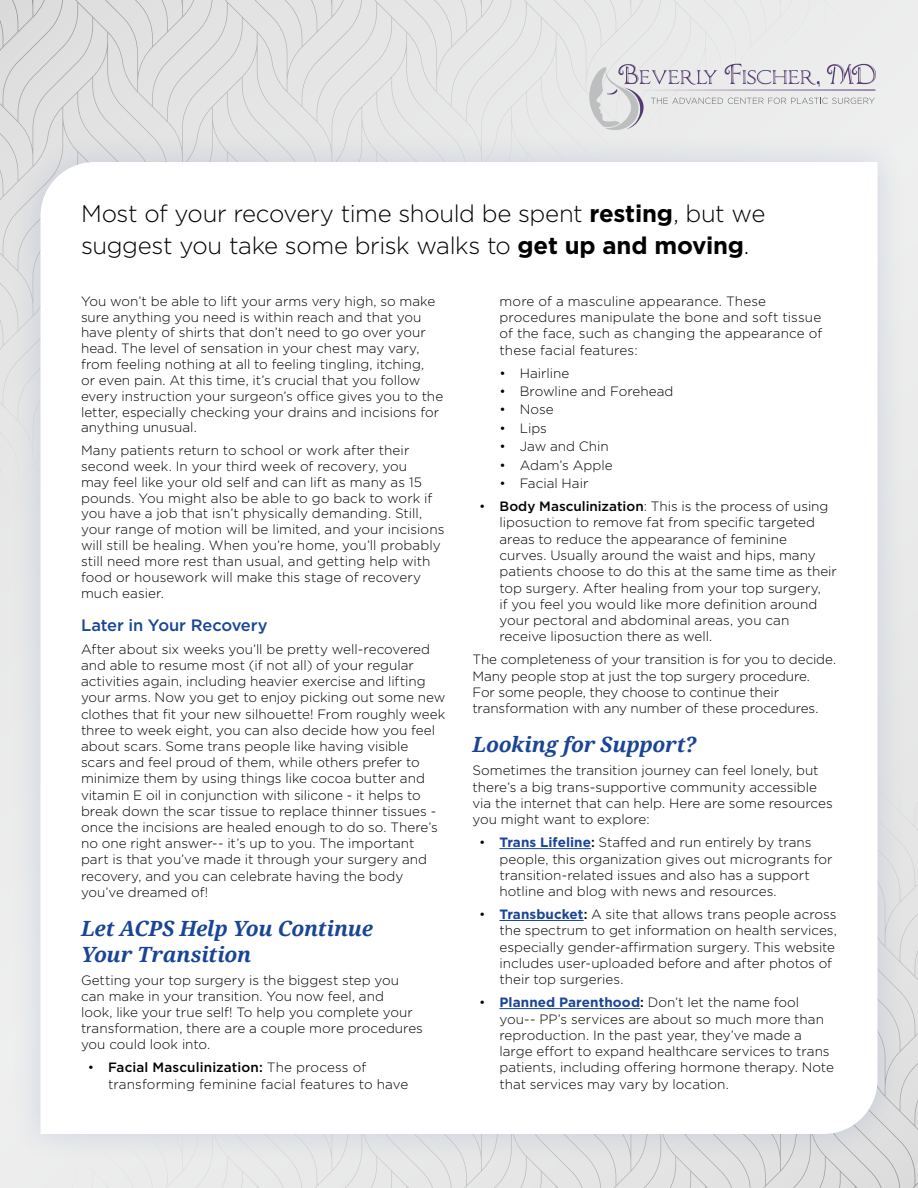
<style>
.page{position:relative;width:918px;height:1188px;background:#fff}
.page>*{position:absolute;margin:0;border:0;box-sizing:border-box;transform-origin:0 0}
.t1{font:300 24px/31.5px "Gotham";letter-spacing:-.015em;color:#000}
.t2{font:italic 700 21px/25.7px "Droid Serif";letter-spacing:-.01em;color:#1a4596}
.t3{font:500 16.5px "Gotham HTF";letter-spacing:-.01em;color:#1a4596}
.t4{font:300 13.5px/16.4px "Gotham";color:#000}
.s1{font-weight:700}
.s2{font-weight:500}
.s3{font-weight:700;color:#1a4596}
</style>
<div class="page">
<svg style="left:908px;top:759px;width:10px;height:372px;background:#e0e0e1"></svg>
<div style="left:0;top:759px;width:10px;height:372px;background:#ededee"></div>
<svg style="left:0;top:714px;width:918px;height:45px"></svg>
<svg style="left:0;top:1131px;width:918px;height:57px;background:#e4e4e4"></svg>
<div style="left:235px;top:53px;width:448px;height:79px;background:#e7e7e7"></div>
<div style="left:683px;top:53px;width:235px;height:372px;background:#ededee"></div>
<div style="left:0;top:53px;width:235px;height:372px;background:#e2e2e2"></div>
<svg style="left:0;top:0;width:918px;height:53px;background:#e4e4e5"></svg>
<div style="left:0;top:425px;width:918px;height:79px;background:#e8e8e9"></div>
<div style="left:10px;top:132px;width:898px;height:1033px;background:#e2e3e6"></div>
<div style="left:40px;top:162px;width:838px;height:972px;background:#fff"></div>
<svg style="left:589px;top:64px;width:287px;height:66px;background:#dddce0"></svg>
<hr style="left:500px;top:848px;width:91px;height:1px;background:#1a4596">
<hr style="left:500px;top:920px;width:84px;height:1px;background:#1a4596">
<hr style="left:500px;top:1008px;width:140px;height:1px;background:#1a4596">
<h1 class="t1" style="left:81px;top:198px;width:686px">Most of your recovery time should be spent <span class="s1">resting</span>, but we suggest you take some brisk walks to <span class="s1">get up and moving</span>.</h1>
<p class="t4" style="left:81px;top:293px;width:364px;line-height:15.9px">You won’t be able to lift your arms very high, so make sure anything you need is within reach and that you have plenty of shirts that don’t need to go over your head. The level of sensation in your chest may vary, from feeling nothing at all to feeling tingling, itching,<br>or even pain. At this time, it’s crucial that you follow every instruction your surgeon’s office gives you to the letter, especially checking your drains and incisions for anything unusual.</p>
<p class="t4" style="left:81px;top:442px;width:365px;line-height:15.9px">Many patients return to school or work after their second week. In your third week of recovery, you<br>may feel like your old self and can lift as many as 15 pounds. You might also be able to go back to work if you have a job that isn’t physically demanding. Still, your range of motion will be limited, and your incisions will still be healing. When you’re home, you’ll probably still need more rest than usual, and getting help with food or housework will make this stage of recovery much easier.</p>
<p class="t3" style="left:81px;top:615px;width:188px">Later in Your Recovery</p>
<p class="t4" style="left:81px;top:641px;width:366px">After about six weeks you’ll be pretty well-recovered and able to resume most (if not all) of your regular activities again, including heavier exercise and lifting your arms. Now you get to enjoy picking out some new clothes that fit your new silhouette! From roughly week three to week eight, you can also decide how you feel about scars. Some trans people like having visible scars and feel proud of them, while others prefer to minimize them by using things like cocoa butter and vitamin E oil in conjunction with silicone - it helps to break down the scar tissue to replace thinner tissues - once the incisions are healed enough to do so. There’s no one right answer-- it’s up to you. The important part is that you’ve made it through your surgery and recovery, and you can celebrate having the body you’ve dreamed of!</p>
<h2 class="t2" style="left:81px;top:915px;width:294px">Let ACPS Help You Continue<br>Your Transition</h2>
<p class="t4" style="left:81px;top:972px;width:344px">Getting your top surgery is the biggest step you can make in your transition. You now feel, and<br>look, like your true self! To help you complete your transformation, there are a couple more procedures you could look into.</p>
<p class="t4" style="left:108px;top:1060px;width:302px;text-indent:-20px">• <span class="s2">Facial Masculinization:</span> The process of transforming feminine facial features to have</p>
<p class="t4" style="left:500px;top:293px;width:324px">more of a masculine appearance. These procedures manipulate the bone and soft tissue of the face, such as changing the appearance of these facial features:</p>
<p class="t4" style="left:500px;top:365px;width:71px">• Hairline</p>
<p class="t4" style="left:500px;top:383px;width:176px">• Browline and Forehead</p>
<p class="t4" style="left:500px;top:402px;width:56px">• Nose</p>
<p class="t4" style="left:500px;top:420px;width:49px">• Lips</p>
<p class="t4" style="left:500px;top:438px;width:111px">• Jaw and Chin</p>
<p class="t4" style="left:500px;top:457px;width:115px">• Adam’s Apple</p>
<p class="t4" style="left:500px;top:475px;width:90px">• Facial Hair</p>
<p class="t4" style="left:500px;top:498px;width:339px;text-indent:-20px">• <span class="s2">Body Masculinization</span>: This is the process of using liposuction to remove fat from specific targeted areas to reduce the appearance of feminine curves. Usually around the waist and hips, many patients choose to do this at the same time as their top surgery. After healing from your top surgery,<br>if you feel you would like more definition around your pectoral and abdominal areas, you can receive liposuction there as well.</p>
<p class="t4" style="left:472px;top:652px;width:365px">The completeness of your transition is for you to decide.<br>Many people stop at just the top surgery procedure.<br>For some people, they choose to continue their transformation with any number of these procedures.</p>
<h2 class="t2" style="left:472px;top:731px;width:225px">Looking for Support?</h2>
<p class="t4" style="left:472px;top:763px;width:362px">Sometimes the transition journey can feel lonely, but there’s a big trans-supportive community accessible via the internet that can help. Here are some resources you might want to explore:</p>
<p class="t4" style="left:500px;top:834px;width:335px;text-indent:-20px">• <span class="s3">Trans Lifeline</span><span class="s2">:</span> Staffed and run entirely by trans people, this organization gives out microgrants for transition-related issues and also has a support hotline and blog with news and resources.</p>
<p class="t4" style="left:500px;top:906px;width:339px;text-indent:-20px">• <span class="s3">Transbucket</span><span class="s2">:</span> A site that allows trans people across the spectrum to get information on health services, especially gender-affirmation surgery. This website includes user-uploaded before and after photos of their top surgeries.</p>
<p class="t4" style="left:500px;top:994px;width:336px;text-indent:-20px">• <span class="s3">Planned Parenthood</span><span class="s2">:</span> Don’t let the name fool you-- PP’s services are about so much more than reproduction. In the past year, they’ve made a large effort to expand healthcare services to trans patients, including offering hormone therapy. Note that services may vary by location.</p>
</div>
